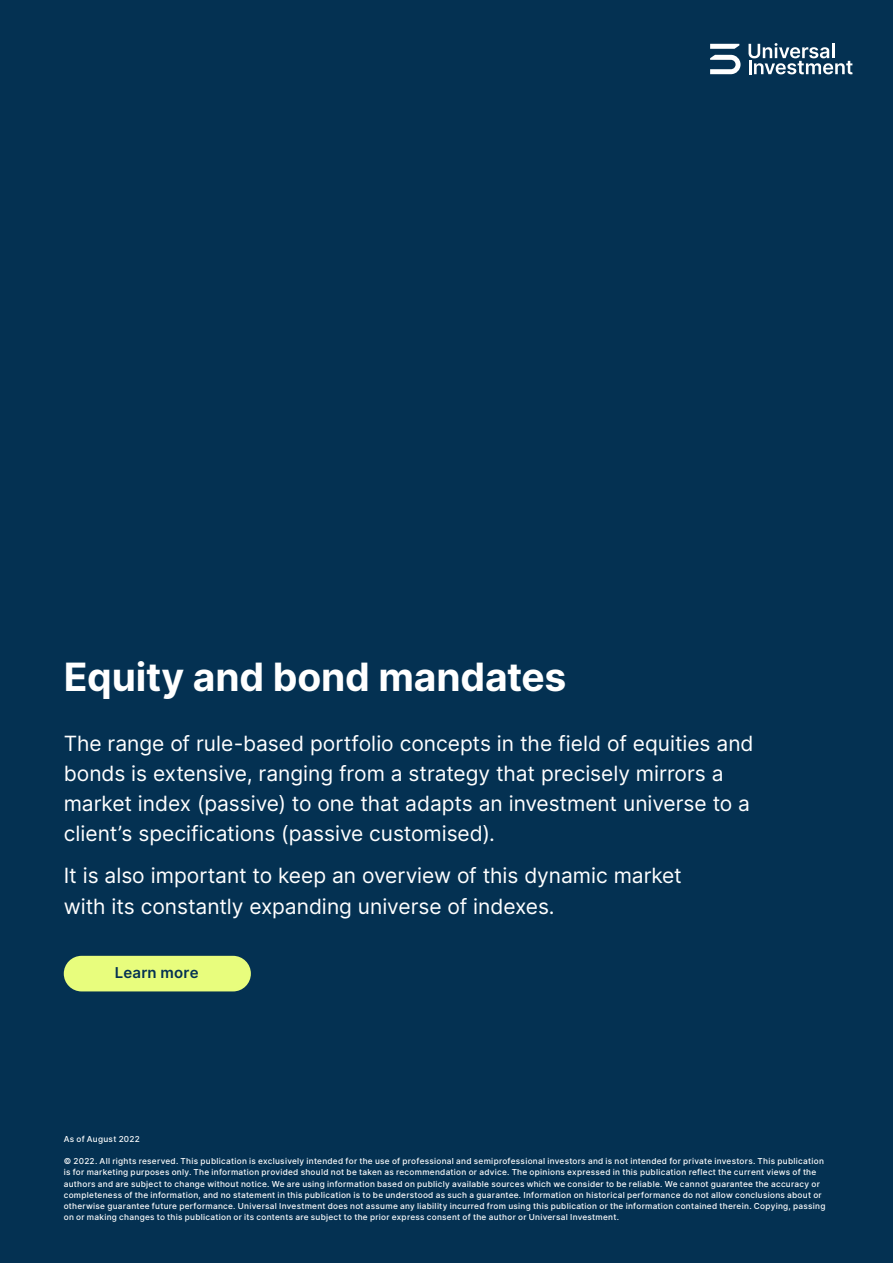
<style>
.page{position:relative;width:893px;height:1263px;background:#043152}
.page>*{position:absolute;margin:0;border:0;box-sizing:border-box;transform-origin:0 0}
.t1{font:700 39px "Inter";letter-spacing:-.005em;color:#fff}
.t2{font:21px/30px "Inter";color:#fff}
.t3{font:600 15px "Inter";letter-spacing:.015em;color:#043152}
.t4{font:500 8.25px/11.2px "Inter";letter-spacing:.035em;color:#fff}
</style>
<div class="page">
<div style="left:64px;top:956px;width:187px;height:35px;background:#e8fd7d;border-radius:18px"></div>
<svg style="left:710px;top:44px;width:29px;height:5px"></svg>
<svg style="left:710px;top:55px;width:30px;height:19px"></svg>
<svg style="left:748px;top:43px;width:105px;height:31px"></svg>
<h1 class="t1" style="left:64px;top:647px;width:504px">Equity and bond mandates</h1>
<p class="t2" style="left:64px;top:727px;width:691px">The range of rule-based portfolio concepts in the field of equities and bonds is extensive, ranging from a strategy that precisely mirrors a market index (passive) to one that adapts an investment universe to a client’s specifications (passive customised).</p>
<h2 class="t2" style="left:64px;top:859px;width:620px;line-height:31.5px">It is also important to keep an overview of this dynamic market with its constantly expanding universe of indexes.</h2>
<h3 class="t3" style="left:115px;top:962px;width:85px">Learn more</h3>
<p class="t4" style="left:64px;top:1133px;width:78px">As of August 2022</p>
<p class="t4" style="left:64px;top:1155px;width:763px">© 2022. All rights reserved. This publication is exclusively intended for the use of professional and semiprofessional investors and is not intended for private investors. This publication is for marketing purposes only. The information provided should not be taken as recommendation or advice. The opinions expressed in this publication reflect the current views of the authors and are subject to change without notice. We are using information based on publicly available sources which we consider to be reliable. We cannot guarantee the accuracy or completeness of the information, and no statement in this publication is to be understood as such a guarantee. Information on historical performance do not allow conclusions about or otherwise guarantee future performance. Universal Investment does not assume any liability incurred from using this publication or the information contained therein. Copying, passing on or making changes to this publication or its contents are subject to the prior express consent of the author or Universal Investment.</p>
</div>
